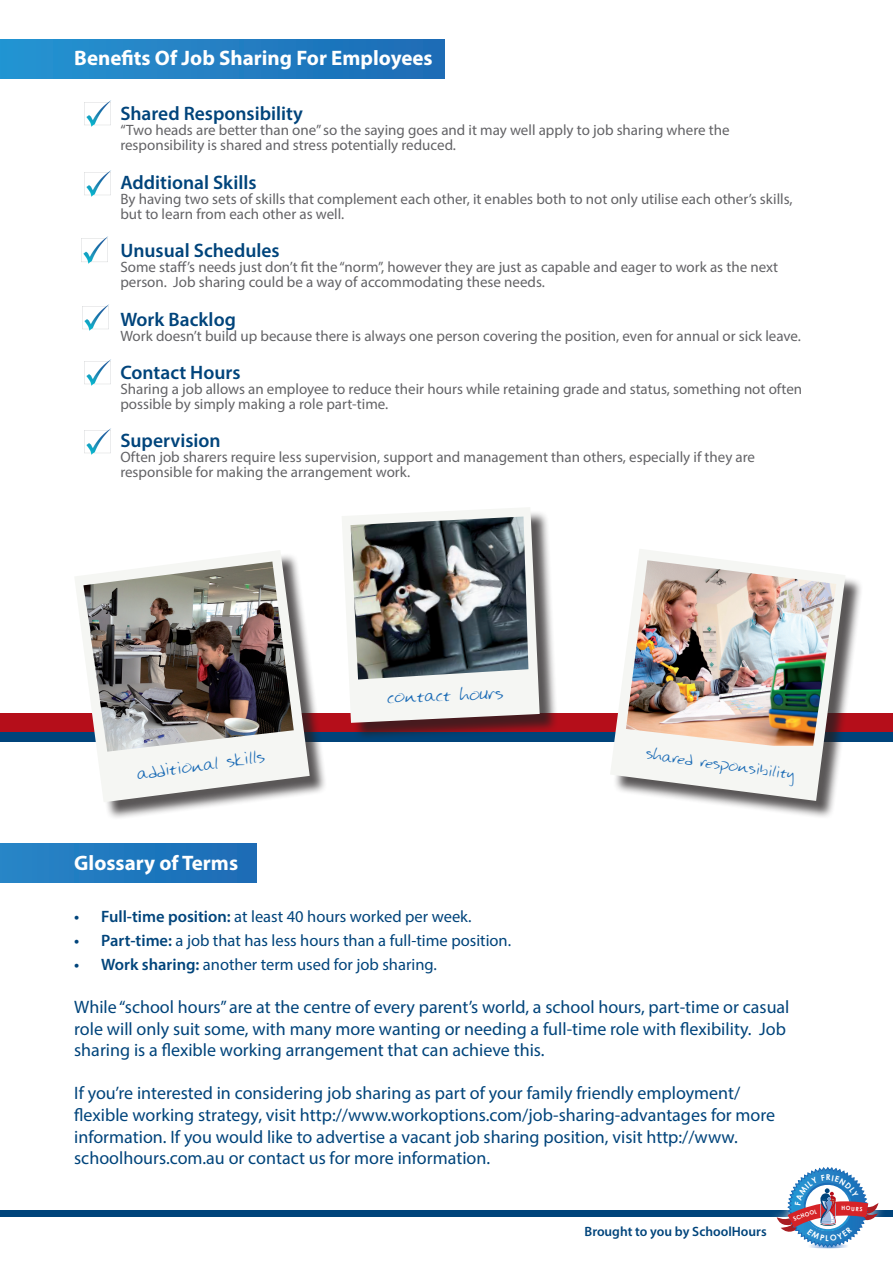
<style>
.page{position:relative;width:893px;height:1263px;background:#fff}
.page>*{position:absolute;margin:0;border:0;box-sizing:border-box;transform-origin:0 0}
.t1{font:700 21px "Myriad Pro";color:#fff}
.t2{font:600 19.5px "Myriad Pro";color:#00447b}
.t3{font:18px/21.6px "Myriad Pro";color:#00447b}
.t4{font:18px "Hansons Hand";color:#1c6cb6}
.t5{font:16.5px "Myriad Pro";color:#00447b}
.t6{font:16.5px "Hansons Hand";color:#1c6cb6}
.t7{font:15px/15px "Myriad Pro";color:#636366}
.t8{font:600 13.5px "Myriad Pro";color:#00447b}
.s1{font-weight:600}
</style>
<div class="page">
<div style="left:0;top:40px;width:445px;height:39px;background:linear-gradient(to right,#2694d2,#1d6bb5)"></div>
<img style="left:84px;top:100px;width:27px;height:27px">
<img style="left:84px;top:170px;width:27px;height:27px">
<img style="left:82px;top:237px;width:26px;height:26px">
<img style="left:83px;top:305px;width:26px;height:26px">
<img style="left:84px;top:360px;width:27px;height:26px">
<img style="left:84px;top:428px;width:27px;height:27px">
<div style="left:0;top:713px;width:893px;height:19px;background:#b50e1a"></div>
<div style="left:0;top:732px;width:893px;height:9px;background:#00447b"></div>
<div style="left:613px;top:551px;width:251px;height:268px;background:#231f20;opacity:.75"></div>
<svg style="left:610px;top:549px;width:235px;height:252px;fill:#f5f6f3"></svg>
<img style="left:626px;top:560px;width:210px;height:186px">
<div style="left:77px;top:553px;width:251px;height:268px;background:#231f20;opacity:.75"></div>
<svg style="left:74px;top:550px;width:236px;height:252px;fill:#f5f6f3"></svg>
<img style="left:83px;top:561px;width:211px;height:191px">
<div style="left:344px;top:509px;width:214px;height:232px;background:#231f20;opacity:.75"></div>
<svg style="left:342px;top:507px;width:198px;height:216px"></svg>
<img style="left:351px;top:516px;width:177px;height:163px">
<div style="left:0;top:1210px;width:893px;height:7px;background:#00447b"></div>
<div style="left:768px;top:1158px;width:119px;height:100px;background:#fff"></div>
<div style="left:0;top:844px;width:256px;height:38px;background:#2078be"></div>
<svg style="left:777px;top:1167px;width:101px;height:81px"></svg>
<h1 class="t1" style="left:74px;top:45px;width:360px">Benefits Of Job Sharing For Employees</h1>
<h2 class="t2" style="left:120px;top:101px;width:184px">Shared Responsibility</h2>
<p class="t7" style="left:120px;top:123px;width:611px">“Two heads are better than one” so the saying goes and it may well apply to job sharing where the responsibility is shared and stress potentially reduced.</p>
<h2 class="t2" style="left:120px;top:170px;width:138px">Additional Skills</h2>
<p class="t7" style="left:120px;top:191px;width:674px">By having two sets of skills that complement each other, it enables both to not only utilise each other’s skills, but to learn from each other as well.</p>
<h2 class="t2" style="left:120px;top:238px;width:161px">Unusual Schedules</h2>
<p class="t7" style="left:120px;top:259px;width:659px">Some staff’s needs just don’t fit the “norm”, however they are just as capable and eager to work as the next person. Job sharing could be a way of accommodating these needs.</p>
<h2 class="t2" style="left:120px;top:307px;width:117px">Work Backlog</h2>
<p class="t7" style="left:120px;top:328px;width:682px">Work doesn’t build up because there is always one person covering the position, even for annual or sick leave.</p>
<h2 class="t2" style="left:120px;top:360px;width:122px">Contact Hours</h2>
<p class="t7" style="left:120px;top:381px;width:683px">Sharing a job allows an employee to reduce their hours while retaining grade and status, something not often possible by simply making a role part-time.</p>
<h2 class="t2" style="left:120px;top:428px;width:102px">Supervision</h2>
<p class="t7" style="left:120px;top:450px;width:636px">Often job sharers require less supervision, support and management than others, especially if they are responsible for making the arrangement work.</p>
<p class="t4" style="left:135px;top:761px;width:130px;rotate:-8deg">additional skills</p>
<h1 class="t1" style="left:74px;top:849px;width:165px">Glossary of Terms</h1>
<p class="t4" style="left:387px;top:684px;width:118px;rotate:-2deg">contact hours</p>
<p class="t6" style="left:648px;top:741px;width:152px;rotate:8deg">shared responsibility</p>
<p class="t5" style="left:74px;top:906px;width:399px"><span class="s1">• Full-time position:</span> at least 40 hours worked per week.</p>
<p class="t5" style="left:74px;top:930px;width:438px"><span class="s1">• Part-time:</span> a job that has less hours than a full-time position.</p>
<p class="t5" style="left:74px;top:954px;width:364px"><span class="s1">• Work sharing:</span> another term used for job sharing.</p>
<p class="t3" style="left:74px;top:996px;width:717px">While “school hours” are at the centre of every parent’s world, a school hours, part-time or casual role will only suit some, with many more wanting or needing a full-time role with flexibility. Job sharing is a flexible working arrangement that can achieve this.</p>
<p class="t3" style="left:74px;top:1082px;width:702px">If you’re interested in considering job sharing as part of your family friendly employment/ flexible working strategy, visit http://www.workoptions.com/job-sharing-advantages for more information. If you would like to advertise a vacant job sharing position, visit http://www. schoolhours.com.au or contact us for more information.</p>
<p class="t8" style="left:585px;top:1222px;width:184px">Brought to you by SchoolHours</p>
</div>
